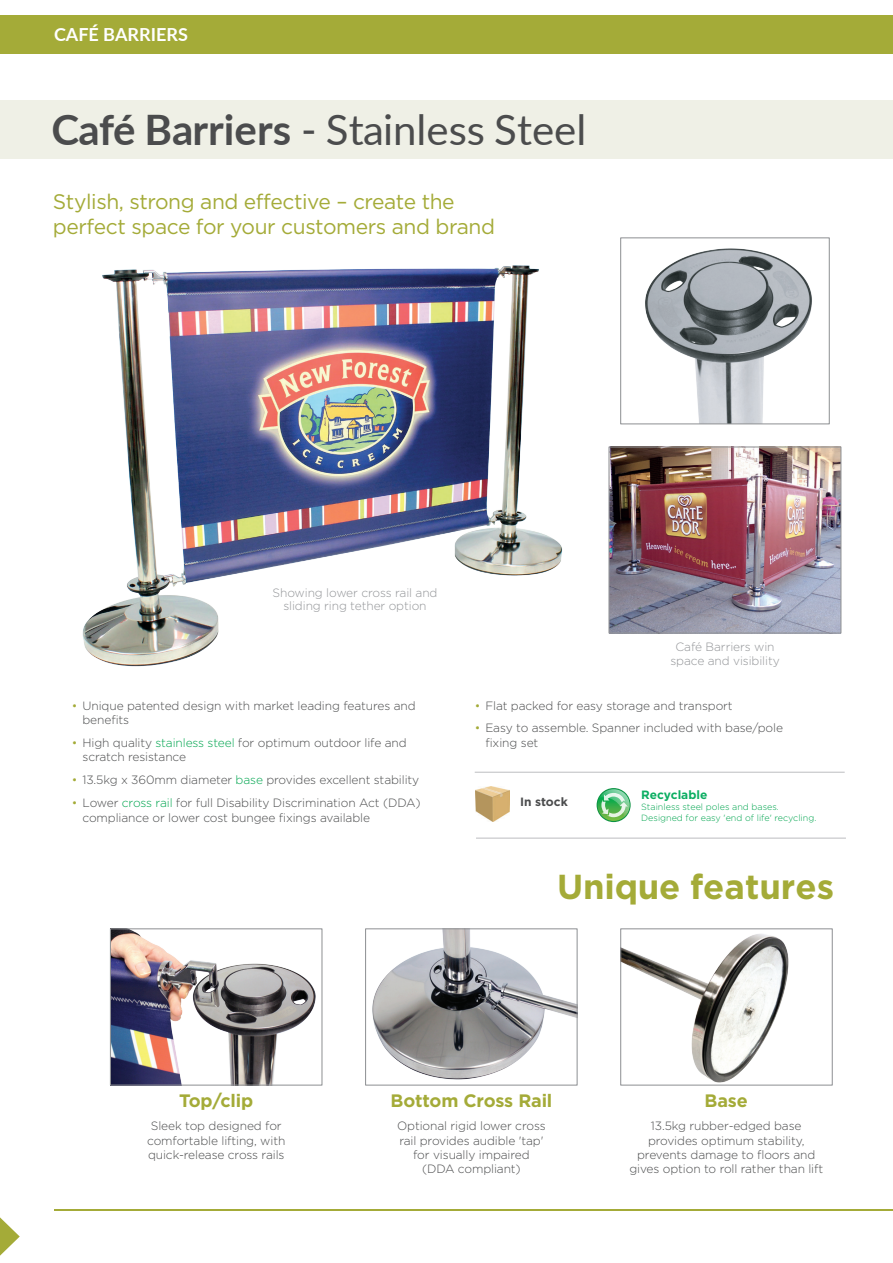
<style>
.page{position:relative;width:893px;height:1263px;background:#fff}
.page>*{position:absolute;margin:0;border:0;box-sizing:border-box;transform-origin:0 0}
.t1{font:42px "Lato";color:#4b4c4d}
.t2{font:700 34.65px "Gotham";color:#a4ab38}
.t3{font:21px/25.2px "Gotham";letter-spacing:-.02em;color:#a4ab38}
.t4{font:700 18px "Gotham";letter-spacing:-.01em;color:#a4ab38}
.t5{font:700 18px "Lato";color:#fff}
.t6{font:300 12px/14.4px "Gotham";letter-spacing:-.01em;color:#4b4c4d}
.t7{font:300 12px/13.5px "Gotham";letter-spacing:-.01em;color:#939598;text-align:center}
.t8{font:700 12px "Gotham";color:#0bae62}
.t9{font:700 12px "Gotham";color:#4b4c4d}
.t10{font:300 9px/10.8px "Gotham";color:#00a54f}
.s1{font-weight:700}
.s2{color:#a4ab38}
.s3{color:#00a54f}
</style>
<div class="page">
<img style="left:475px;top:787px;width:34px;height:34px">
<svg style="left:597px;top:788px;width:34px;height:34px"></svg>
<img style="left:82px;top:265px;width:481px;height:402px">
<div style="left:0;top:101px;width:893px;height:58px;background:#eff0e6"></div>
<div style="left:0;top:15px;width:893px;height:39px;background:#a4ab38"></div>
<hr style="left:54px;top:1209px;width:839px;height:1px;background:#a4ab38">
<svg style="left:0;top:1217px;width:20px;height:39px"></svg>
<svg style="left:620px;top:237px;width:210px;height:188px"></svg>
<img style="left:608px;top:446px;width:234px;height:188px">
<img style="left:109px;top:928px;width:214px;height:158px">
<svg style="left:365px;top:928px;width:213px;height:158px"></svg>
<svg style="left:620px;top:928px;width:213px;height:158px"></svg>
<hr style="left:475px;top:772px;width:370px;height:1px;background:#bcbdc0">
<hr style="left:476px;top:838px;width:370px;height:1px;background:#bcbdc0">
<h3 class="t5" style="left:54px;top:21px;width:135px">CAFÉ BARRIERS</h3>
<h1 class="t1" style="left:51px;top:99px;width:536px"><span class="s1">Café Barriers</span> - Stainless Steel</h1>
<h3 class="t3" style="left:53px;top:188px;width:443px">Stylish, strong and effective – create the perfect space for your customers and brand</h3>
<p class="t7" style="left:273px;top:586px;width:166px">Showing lower cross rail and sliding ring tether option</p>
<p class="t6" style="left:82px;top:698px;width:335px;text-indent:-11px"><span class="s2">•</span> Unique patented design with market leading features and benefits</p>
<p class="t6" style="left:82px;top:735px;width:326px;text-indent:-11px"><span class="s2">•</span> High quality <span class="s3">stainless steel</span> for optimum outdoor life and scratch resistance</p>
<p class="t6" style="left:72px;top:772px;width:349px"><span class="s2">•</span> 13.5kg x 360mm diameter <span class="s3">base</span> provides excellent stability</p>
<p class="t6" style="left:82px;top:795px;width:340px;text-indent:-11px"><span class="s2">•</span> Lower <span class="s3">cross rail</span> for full Disability Discrimination Act (DDA) compliance or lower cost bungee fixings available</p>
<p class="t7" style="left:670px;top:640px;width:111px">Café Barriers win space and visibility</p>
<p class="t6" style="left:475px;top:698px;width:259px"><span class="s2">•</span> Flat packed for easy storage and transport</p>
<p class="t6" style="left:485px;top:721px;width:299px;text-indent:-11px"><span class="s2">•</span> Easy to assemble. Spanner included with base/pole fixing set</p>
<p class="t9" style="left:520px;top:794px;width:49px">In stock</p>
<p class="t8" style="left:641px;top:788px;width:68px">Recyclable</p>
<p class="t10" style="left:641px;top:801px;width:177px">Stainless steel poles and bases.<br>Designed for easy 'end of life' recycling.</p>
<h2 class="t2" style="left:557px;top:867px;width:278px">Unique features</h2>
<h3 class="t4" style="left:179px;top:1090px;width:76px">Top/clip</h3>
<p class="t6" style="left:147px;top:1118px;width:140px;text-align:center">Sleek top designed for comfortable lifting, with quick-release cross rails</p>
<h3 class="t4" style="left:391px;top:1090px;width:163px">Bottom Cross Rail</h3>
<p class="t6" style="left:397px;top:1118px;width:150px;text-align:center">Optional rigid lower cross rail provides audible 'tap' for visually impaired (DDA compliant)</p>
<h3 class="t4" style="left:704px;top:1090px;width:45px">Base</h3>
<p class="t6" style="left:629px;top:1118px;width:195px;text-align:center">13.5kg rubber-edged base provides optimum stability, prevents damage to floors and gives option to roll rather than lift</p>
</div>
